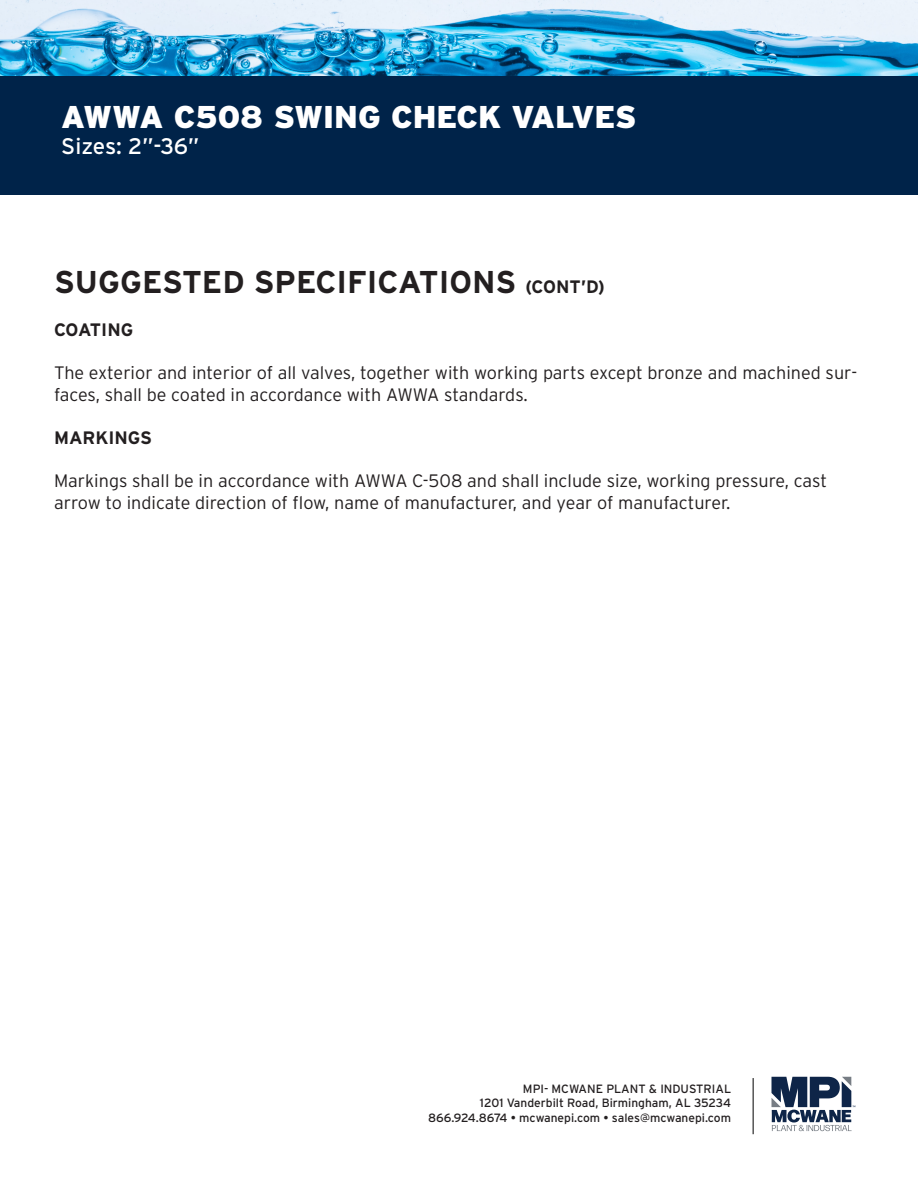
<style>
.page{position:relative;width:918px;height:1188px;background:#fff}
.page>*{position:absolute;margin:0;border:0;box-sizing:border-box;transform-origin:0 0}
.t1{font:700 31.5px "Interstate";color:#231f20}
.t2{font:900 31.5px "Interstate";color:#fff}
.t3{font:22.5px "Interstate";letter-spacing:-.01em;color:#fff}
.t4{font:300 18px/21.6px "Interstate";color:#231f20}
.t5{font:700 18px "Interstate";color:#231f20}
.t6{font:12px/14.4px "Interstate";color:#231f20;text-align:right}
.s1{font-size:18px}
</style>
<div class="page">
<img style="left:0;top:0;width:918px;height:76px">
<div style="left:0;top:76px;width:918px;height:119px;background:#002349"></div>
<hr style="left:753px;top:1078px;width:1px;height:56px;background:#000">
<svg style="left:772px;top:1077px;width:83px;height:54px"></svg>
<p class="t2" style="left:61px;top:99px;width:577px">AWWA C508 SWING CHECK VALVES</p>
<p class="t3" style="left:61px;top:133px;width:140px">Sizes: 2”-36”</p>
<p class="t1" style="left:54px;top:264px;width:552px">SUGGESTED SPECIFICATIONS <span class="s1">(CONT’D)</span></p>
<p class="t5" style="left:54px;top:320px;width:81px">COATING</p>
<p class="t4" style="left:54px;top:362px;width:805px">The exterior and interior of all valves, together with working parts except bronze and machined sur&shy;faces, shall be coated in accordance with AWWA standards.</p>
<p class="t5" style="left:54px;top:428px;width:100px">MARKINGS</p>
<p class="t4" style="left:54px;top:470px;width:775px">Markings shall be in accordance with AWWA C-508 and shall include size, working pressure, cast arrow to indicate direction of flow, name of manufacturer, and year of manufacturer.</p>
<p class="t6" style="left:480px;top:1082px;width:253px">MPI- MCWANE PLANT &amp; INDUSTRIAL<br>1201 Vanderbilt Road, Birmingham, AL 35234</p>
<p class="t6" style="left:428px;top:1110px;width:304px">866.924.8674 • mcwanepi.com • sales@mcwanepi.com</p>
</div>
